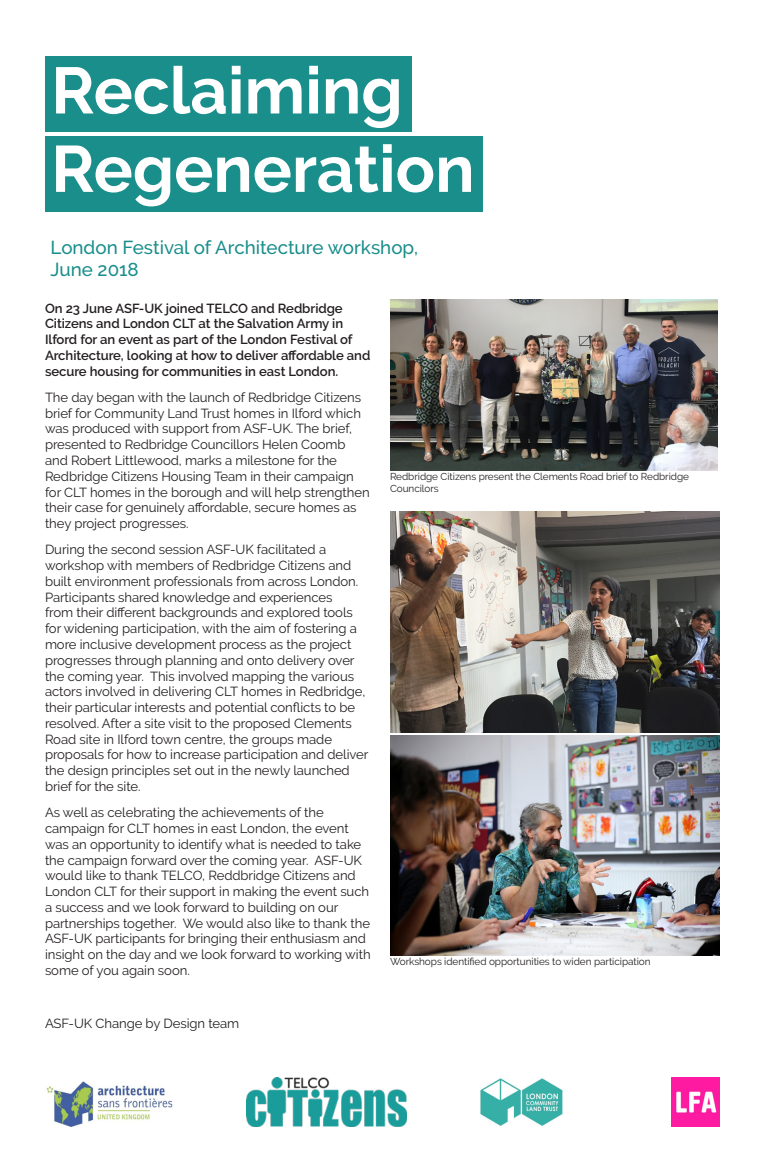
<style>
.page{position:relative;width:765px;height:1170px;background:#fff}
.page>*{position:absolute;margin:0;border:0;box-sizing:border-box;transform-origin:0 0}
.t1{font:700 65.25px/78.4px "Raleway";color:#fff}
.t2{font:500 18.75px/22.5px "Raleway";color:#198e8b}
.t3{font:13.12px/15.8px "Raleway";letter-spacing:-.005em;color:#231f20}
.t4{font:600 13.12px/15.8px "Raleway";letter-spacing:-.005em;color:#231f20}
.t5{font:10px/12px "Raleway";letter-spacing:-.005em;color:#231f20}
</style>
<div class="page">
<img style="left:390px;top:299px;width:327px;height:172px">
<div style="left:45px;top:56px;width:367px;height:75px;background:#198e8b"></div>
<div style="left:45px;top:136px;width:437px;height:75px;background:#198e8b"></div>
<img style="left:480px;top:1078px;width:83px;height:48px">
<img style="left:46px;top:1081px;width:127px;height:45px">
<img style="left:246px;top:1077px;width:160px;height:49px">
<img style="left:672px;top:1077px;width:48px;height:49px">
<img style="left:390px;top:512px;width:330px;height:220px">
<img style="left:390px;top:735px;width:330px;height:220px">
<p class="t1" style="left:51px;top:52px;width:425px">Reclaiming<br>Regeneration</p>
<p class="t2" style="left:51px;top:236px;width:369px">London Festival of Architecture workshop,<br>June 2018</p>
<p class="t4" style="left:45px;top:300px;width:327px">On 23 June ASF-UK joined TELCO and Redbridge Citizens and London CLT at the Salvation Army in Ilford for an event as part of the London Festival of Architecture, looking at how to deliver affordable and secure housing for communities in east London.</p>
<p class="t3" style="left:45px;top:389px;width:326px">The day began with the launch of Redbridge Citizens brief for Community Land Trust homes in Ilford which was produced with support from ASF-UK. The brief, presented to Redbridge Councillors Helen Coomb and Robert Littlewood, marks a milestone for the Redbridge Citizens Housing Team in their campaign for CLT homes in the borough and will help strengthen their case for genuinely affordable, secure homes as they project progresses.</p>
<p class="t3" style="left:45px;top:542px;width:325px">During the second session ASF-UK facilitated a workshop with members of Redbridge Citizens and built environment professionals from across London.<br>Participants shared knowledge and experiences<br>from their different backgrounds and explored tools for widening participation, with the aim of fostering a more inclusive development process as the project progresses through planning and onto delivery over the coming year. This involved mapping the various actors involved in delivering CLT homes in Redbridge, their particular interests and potential conflicts to be resolved. After a site visit to the proposed Clements Road site in Ilford town centre, the groups made proposals for how to increase participation and deliver the design principles set out in the newly launched brief for the site.</p>
<p class="t3" style="left:45px;top:804px;width:327px">As well as celebrating the achievements of the campaign for CLT homes in east London, the event was an opportunity to identify what is needed to take the campaign forward over the coming year. ASF-UK would like to thank TELCO, Reddbridge Citizens and London CLT for their support in making the event such a success and we look forward to building on our partnerships together. We would also like to thank the ASF-UK participants for bringing their enthusiasm and insight on the day and we look forward to working with some of you again soon.</p>
<p class="t5" style="left:390px;top:470px;width:301px">Redbridge Citizens present the Clements Road brief to Redbridge<br>Councilors</p>
<p class="t5" style="left:390px;top:955px;width:262px">Workshops identified opportunities to widen participation</p>
<p class="t3" style="left:45px;top:1014px;width:196px">ASF-UK Change by Design team</p>
</div>
